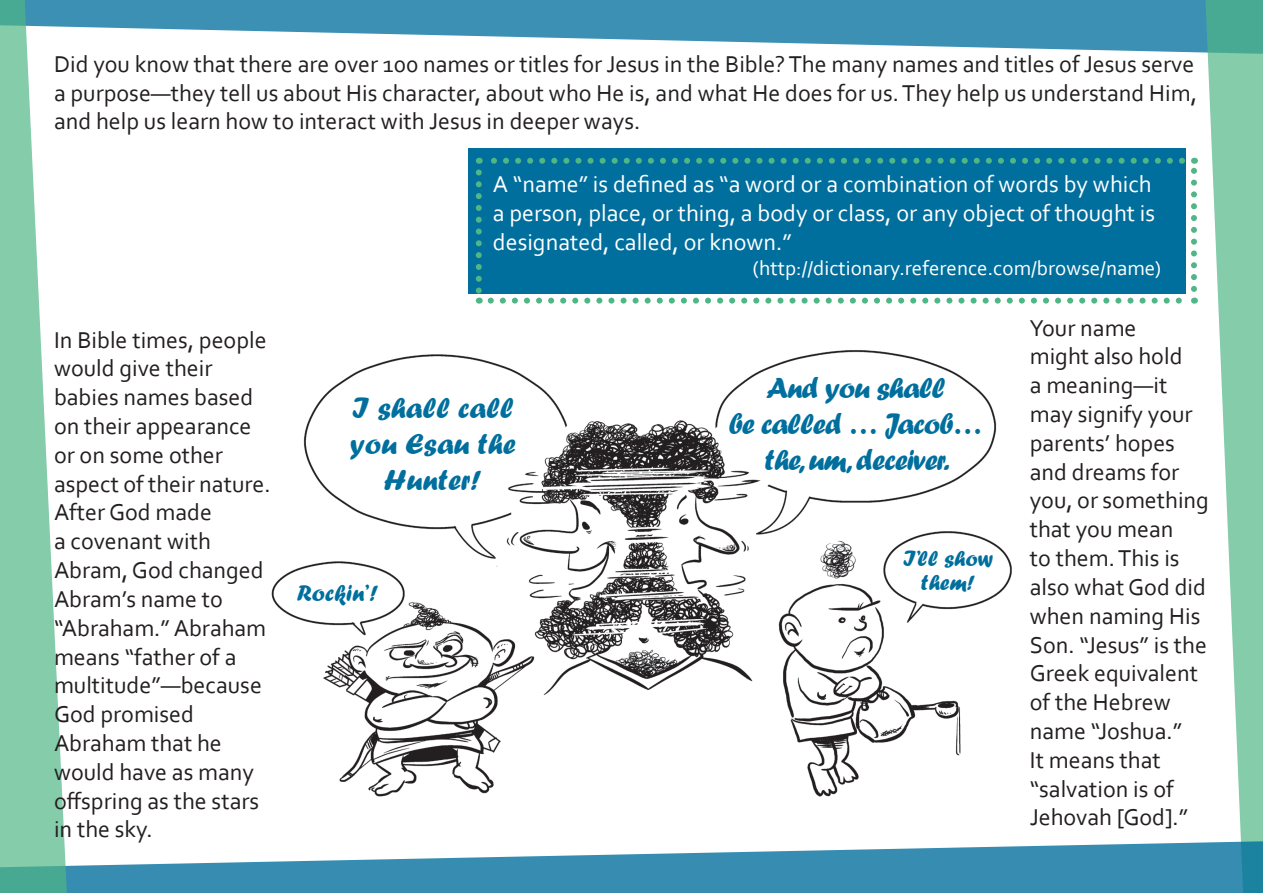
<style>
.page{position:relative;width:1263px;height:893px;background:#fff}
.page>*{position:absolute;margin:0;border:0;box-sizing:border-box;transform-origin:0 0}
.No_Spacing1{font:30px/36px "Forte";letter-spacing:-.03em;color:#006f9d;text-align:center}
.No_Spacing1-2{font:30px/36px "Forte";color:#006f9d;text-align:center}
.No_Spacing1-3{font:24px/28.8px "Corbel";color:#231f20}
.No_Spacing1-4{font:24px/28.8px "Corbel";color:#fff}
.No_Spacing1-5{font:24px "Forte";color:#006f9d}
.No_Spacing1-6{font:22.5px/24px "Forte";color:#006f9d;text-align:center}
.No_Spacing1-7{font:21px "Corbel";color:#fff}
</style>
<div class="page">
<svg style="left:68px;top:0;width:1136px;height:53px;fill:#3b90b3"></svg>
<svg style="left:1204px;top:0;width:59px;height:841px;fill:#84ccaa"></svg>
<svg style="left:68px;top:841px;width:1195px;height:52px;fill:#368db1"></svg>
<svg style="left:0;top:0;width:68px;height:893px;fill:#84ccaa"></svg>
<div style="left:468px;top:148px;width:718px;height:146px;background:#006f9d"></div>
<img style="left:271px;top:350px;width:741px;height:447px">
<svg style="left:491px;top:298px;width:691px;height:6px"></svg>
<svg style="left:476px;top:172px;width:6px;height:132px"></svg>
<svg style="left:1191px;top:158px;width:6px;height:131px"></svg>
<svg style="left:479px;top:158px;width:703px;height:6px"></svg>
<p class="No_Spacing1-3" style="left:54px;top:49px;width:1144px;text-align:justify">Did you know that there are over 100 names or titles for Jesus in the Bible? The many names and titles of Jesus serve a purpose—they tell us about His character, about who He is, and what He does for us. They help us understand Him, and help us learn how to interact with Jesus in deeper ways.</p>
<p class="No_Spacing1-3" style="left:54px;top:325px;width:218px">In Bible times, people would give their babies names based on their appearance or on some other aspect of their nature.<br>After God made<br>a covenant with<br>Abram, God changed<br>Abram’s name to “Abraham.” Abraham means “father of a multitude”—because<br>God promised<br>Abraham that he would have as many offspring as the stars in the sky.</p>
<p class="No_Spacing1-4" style="left:493px;top:169px;width:664px">A “name” is defined as “a word or a combination of words by which a person, place, or thing, a body or class, or any object of thought is designated, called, or known.”</p>
<p class="No_Spacing1-7" style="left:753px;top:255px;width:410px">(http://dictionary.reference.com/browse/name)</p>
<p class="No_Spacing1-2" style="left:350px;top:390px;width:167px">I shall call you Esau the<br>Hunter!</p>
<p class="No_Spacing1-5" style="left:297px;top:579px;width:83px">Rockin’!</p>
<p class="No_Spacing1" style="left:766px;top:370px;width:181px">And you shall</p>
<p class="No_Spacing1" style="left:729px;top:406px;width:255px">be called … Jacob… the, um, deceiver.</p>
<p class="No_Spacing1-6" style="left:903px;top:546px;width:91px">I’ll show them!</p>
<p class="No_Spacing1-3" style="left:1030px;top:313px;width:181px">Your name<br>might also hold<br>a meaning—it may signify your parents’ hopes and dreams for you, or something that you mean<br>to them. This is also what God did when naming His<br>Son. “Jesus” is the<br>Greek equivalent of the Hebrew name “Joshua.”<br>It means that “salvation is of<br>Jehovah [God].”</p>
</div>
